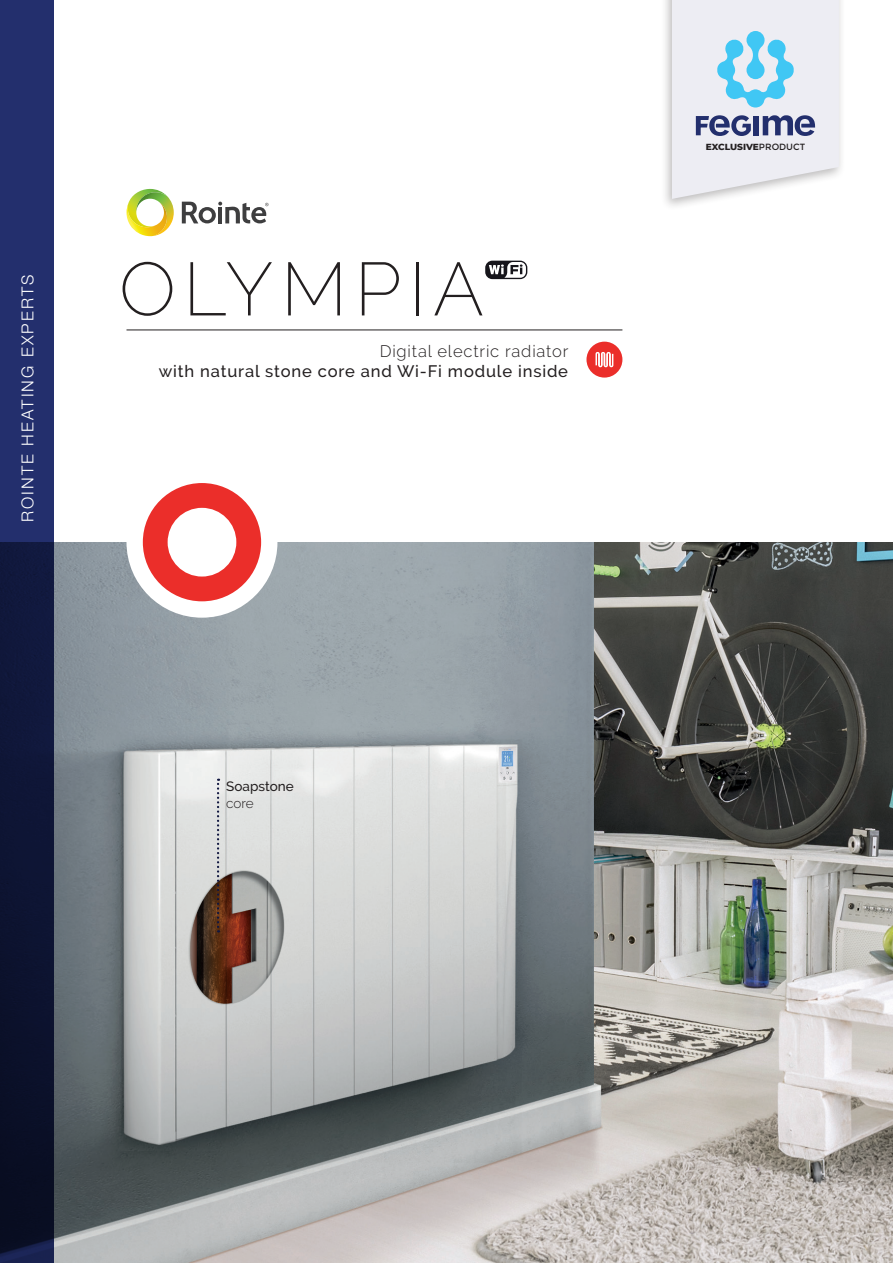
<style>
.page{position:relative;width:893px;height:1263px;background:#fff}
.page>*{position:absolute;margin:0;border:0;box-sizing:border-box;transform-origin:0 0}
.t1{font:200 75px "Raleway";letter-spacing:.1em;color:#231f20}
.t2{font:500 16.5px "Raleway";letter-spacing:.05em;color:#231f20}
.t3{font:300 16.5px "Raleway";letter-spacing:.05em;color:#231f20}
.t4{font:300 16.5px "Helvetica Neue";letter-spacing:.125em;color:#fff}
.t5{font:500 13.5px "Raleway";color:#231f20}
.t6{font:300 13.5px "Raleway";color:#231f20}
.t7{font:800 9px "Montserrat";letter-spacing:-.005em;color:#231f20}
.s1{font-weight:400}
</style>
<div class="page">
<img style="left:54px;top:542px;width:839px;height:721px">
<svg style="left:0;top:0;width:54px;height:1263px;background:#161f4c"></svg>
<hr style="left:126px;top:330px;width:496px;height:1px;background:#231f20">
<div style="left:126px;top:467px;width:151px;height:151px;background:#fff;border-radius:50%"></div>
<svg style="left:126px;top:189px;width:48px;height:47px"></svg>
<svg style="left:182px;top:202px;width:86px;height:21px"></svg>
<svg style="left:143px;top:483px;width:118px;height:118px"></svg>
<div style="left:586px;top:342px;width:36px;height:36px;background:#eb2e2a;border-radius:50%"></div>
<svg style="left:595px;top:352px;width:19px;height:16px"></svg>
<img style="left:49px;top:753px;width:341px;height:390px">
<svg style="left:217px;top:779px;width:2px;height:153px"></svg>
<div style="left:485px;top:261px;width:42px;height:18px;background:#16151b;border-radius:7px"></div>
<svg style="left:489px;top:262px;width:37px;height:16px"></svg>
<div style="left:660px;top:0;width:186px;height:211px;background:#231f20;opacity:.3"></div>
<svg style="left:672px;top:0;width:167px;height:199px;background:#d7e2ed"></svg>
<p class="t4" style="left:18px;top:522px;width:249px;rotate:-90deg">ROINTE HEATING EXPERTS</p>
<h1 class="t1" style="left:119px;top:245px;width:366px">OLYMPIA</h1>
<p class="t3" style="left:380px;top:342px;width:190px">Digital electric radiator</p>
<p class="t2" style="left:159px;top:362px;width:411px">with natural stone core and Wi-Fi module inside</p>
<p class="t5" style="left:226px;top:779px;width:69px">Soapstone</p>
<p class="t6" style="left:226px;top:795px;width:29px">core</p>
<p class="t7" style="left:706px;top:141px;width:101px">EXCLUSIVE<span class="s1">PRODUCT</span></p>
</div>
